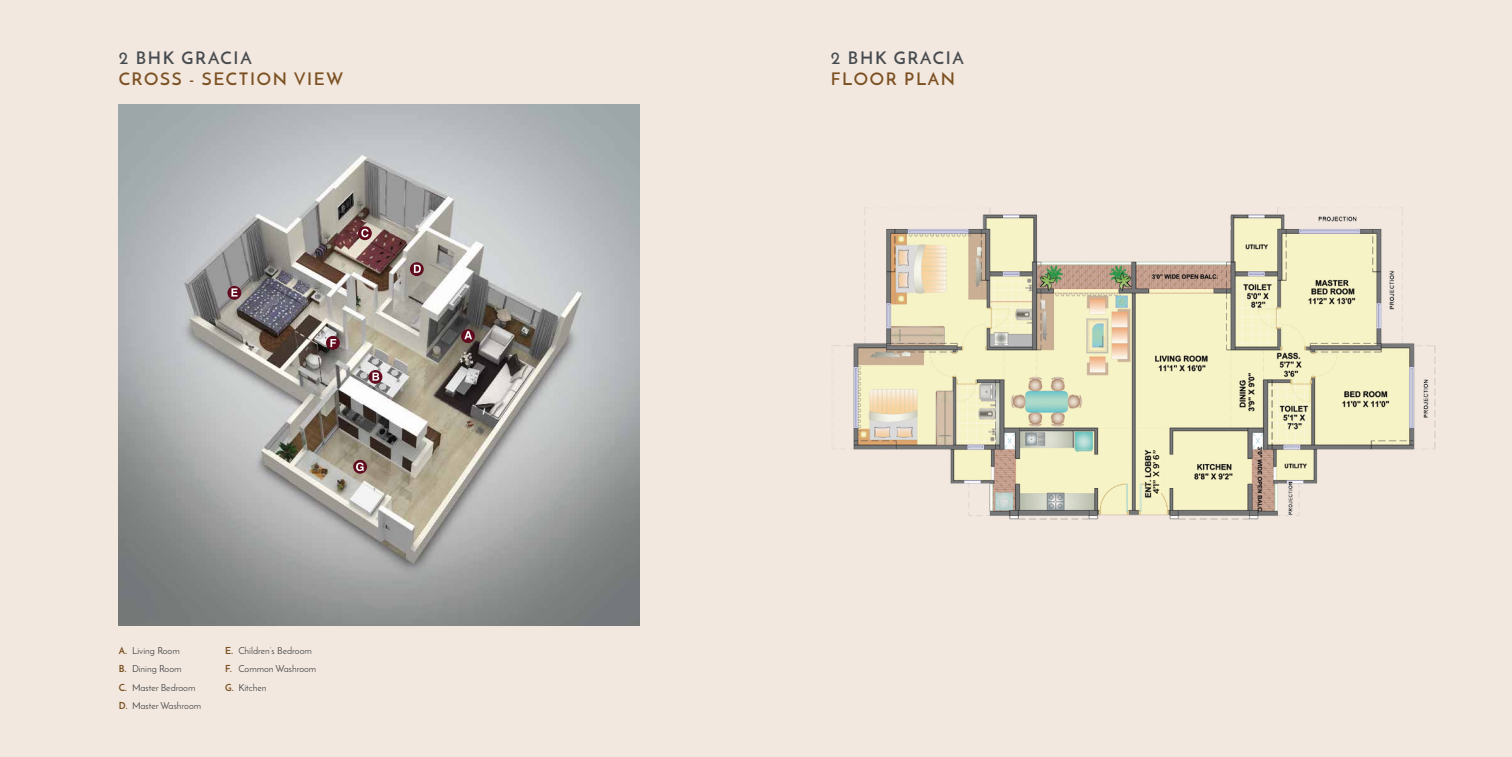
<style>
.page{position:relative;width:1512px;height:757px;background:#f2e8df}
.page>*{position:absolute;margin:0;border:0;box-sizing:border-box;transform-origin:0 0}
.t1{font:600 17.5px/21px "Josefin Sans";letter-spacing:.1em;color:#7c5122}
.t2{font:600 17.5px/21px "Josefin Sans";letter-spacing:.1em;color:#464a4f}
.t3{font:9.62px/18.2px "Josefin Sans";color:#414042}
.t4{font:500 8.31px "Gotham";color:#000}
.s1{color:#464a4f}
.s2{font-weight:700;color:#7c5122}
.s3{color:#7c5122}
</style>
<div class="page">
<img style="left:119px;top:105px;width:520px;height:520px">
<svg style="left:353px;top:460px;width:14px;height:14px"></svg>
<svg style="left:356px;top:463px;width:8px;height:8px"></svg>
<div style="left:461px;top:329px;width:14px;height:14px;background:#610b1e;border-radius:50%"></div>
<svg style="left:464px;top:331px;width:8px;height:8px"></svg>
<svg style="left:369px;top:370px;width:13px;height:14px"></svg>
<svg style="left:372px;top:373px;width:7px;height:8px"></svg>
<svg style="left:358px;top:226px;width:14px;height:14px"></svg>
<svg style="left:361px;top:229px;width:7px;height:8px"></svg>
<svg style="left:410px;top:262px;width:14px;height:14px"></svg>
<svg style="left:414px;top:265px;width:7px;height:8px"></svg>
<div style="left:227px;top:286px;width:14px;height:14px;background:#610b1e;border-radius:50%"></div>
<svg style="left:231px;top:288px;width:7px;height:9px"></svg>
<div style="left:326px;top:336px;width:14px;height:14px;background:#610b1e;border-radius:50%"></div>
<svg style="left:330px;top:339px;width:6px;height:8px"></svg>
<img style="left:833px;top:207px;width:603px;height:313px">
<div style="left:1152px;top:449px;width:8px;height:47px;background:#f9f5c5"></div>
<p class="t1" style="left:119px;top:47px;width:226px"><span class="s1">2 BHK GRACIA<br></span>CROSS - SECTION VIEW</p>
<p class="t3" style="left:119px;top:642px;width:84px"><span class="s2">A.</span> Living Room<br><span class="s2">B.</span> Dining Room<br><span class="s2">C.</span> Master Bedroom<br><span class="s2">D.</span> Master Washroom</p>
<p class="t3" style="left:225px;top:642px;width:93px"><span class="s2">E.</span> Children’s Bedroom<br><span class="s2">F.</span> Common Washroom<br><span class="s2">G.</span> Kitchen</p>
<p class="t2" style="left:831px;top:47px;width:134px">2 BHK GRACIA<br><span class="s3">FLOOR PLAN</span></p>
<p class="t4" style="left:1151px;top:494px;width:46px;rotate:-90deg">4’1” X 9’ 6”</p>
</div>
